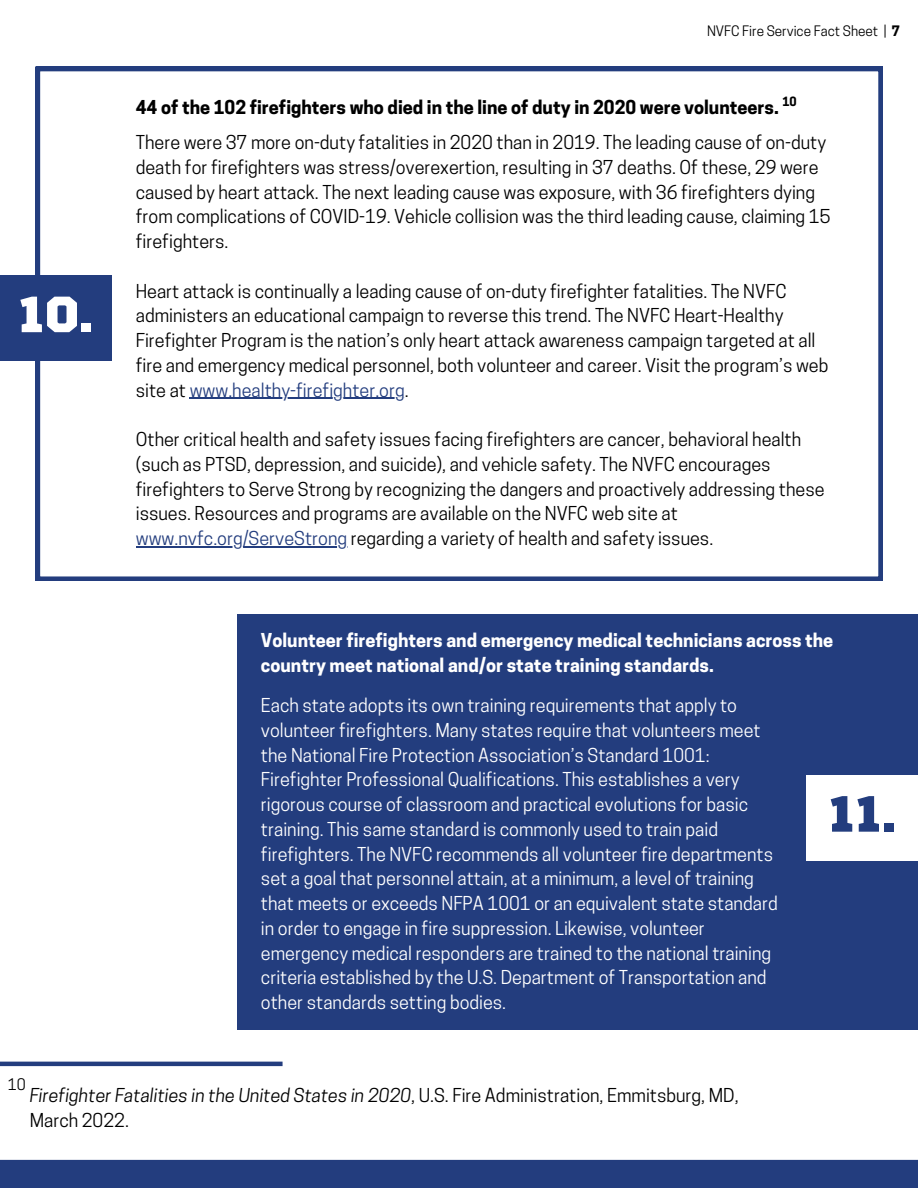
<style>
.page{position:relative;width:918px;height:1188px;background:#fff}
.page>*{position:absolute;margin:0;border:0;box-sizing:border-box;transform-origin:0 0}
.t1{font:50.85px "Sports World";color:#fff}
.t2{font:50.85px "Sports World";color:#233d7e}
.t3{font:18px/24.8px "Cooper Hewitt";color:#000}
.t4{font:18px/24.8px "Cooper Hewitt";color:#fff}
.t5{font:700 18px/24.8px "Cooper Hewitt";color:#fff}
.t6{font:700 18px "Cooper Hewitt";color:#000}
.t7{font:15px "Cooper Hewitt";color:#000}
.t8{font:13.5px "Cooper Hewitt";color:#000}
.t9{font:700 12px "Cooper Hewitt";color:#000}
.s1{font-weight:700}
.s2{color:#233d7e}
.s3{font-style:italic}
</style>
<div class="page">
<svg style="left:36px;top:67px;width:847px;height:514px"></svg>
<div style="left:0;top:276px;width:111px;height:85px;background:#233d7e"></div>
<hr style="left:190px;top:398px;width:215px;height:1px;background:#233d7e">
<hr style="left:136px;top:546px;width:211px;height:1px;background:#233d7e">
<div style="left:0;top:1160px;width:918px;height:28px;background:#233d7e"></div>
<div style="left:237px;top:614px;width:681px;height:415px;background:#233d7e"></div>
<div style="left:807px;top:775px;width:111px;height:86px;background:#fff"></div>
<hr style="left:0;top:1062px;width:283px;height:4px;background:#233d7e">
<h1 class="t1" style="left:18px;top:292px;width:77px">10.</h1>
<p class="t8" style="left:707px;top:26px;width:195px">NVFC Fire Service Fact Sheet | <span class="s1">7</span></p>
<p class="t9" style="left:782px;top:97px;width:16px">10</p>
<p class="t6" style="left:136px;top:100px;width:645px">44 of the 102 firefighters who died in the line of duty in 2020 were volunteers.</p>
<p class="t3" style="left:136px;top:132px;width:696px">There were 37 more on-duty fatalities in 2020 than in 2019. The leading cause of on-duty death for firefighters was stress/overexertion, resulting in 37 deaths. Of these, 29 were caused by heart attack. The next leading cause was exposure, with 36 firefighters dying from complications of COVID-19. Vehicle collision was the third leading cause, claiming 15 firefighters.</p>
<p class="t3" style="left:136px;top:281px;width:694px">Heart attack is continually a leading cause of on-duty firefighter fatalities. The NVFC administers an educational campaign to reverse this trend. The NVFC Heart-Healthy Firefighter Program is the nation’s only heart attack awareness campaign targeted at all fire and emergency medical personnel, both volunteer and career. Visit the program’s web site at <span class="s2">www.healthy-firefighter.org</span>.</p>
<p class="t3" style="left:136px;top:429px;width:690px">Other critical health and safety issues facing firefighters are cancer, behavioral health (such as PTSD, depression, and suicide), and vehicle safety. The NVFC encourages firefighters to Serve Strong by recognizing the dangers and proactively addressing these issues. Resources and programs are available on the NVFC web site at <span class="s2">www.nvfc.org/ServeStrong</span> regarding a variety of health and safety issues.</p>
<p class="t5" style="left:261px;top:630px;width:574px">Volunteer firefighters and emergency medical technicians across the country meet national and/or state training standards.</p>
<p class="t4" style="left:261px;top:695px;width:518px">Each state adopts its own training requirements that apply to volunteer firefighters. Many states require that volunteers meet the National Fire Protection Association’s Standard 1001:<br>Firefighter Professional Qualifications. This establishes a very rigorous course of classroom and practical evolutions for basic training. This same standard is commonly used to train paid firefighters. The NVFC recommends all volunteer fire departments set a goal that personnel attain, at a minimum, a level of training that meets or exceeds NFPA 1001 or an equivalent state standard in order to engage in fire suppression. Likewise, volunteer emergency medical responders are trained to the national training criteria established by the U.S. Department of Transportation and other standards setting bodies.</p>
<h1 class="t2" style="left:828px;top:791px;width:69px">11.</h1>
<p class="t7" style="left:8px;top:1078px;width:19px">10</p>
<p class="t3" style="left:30px;top:1086px;width:710px"><span class="s3">Firefighter Fatalities in the United States in 2020</span>, U.S. Fire Administration, Emmitsburg, MD,<br>March 2022.</p>
</div>
